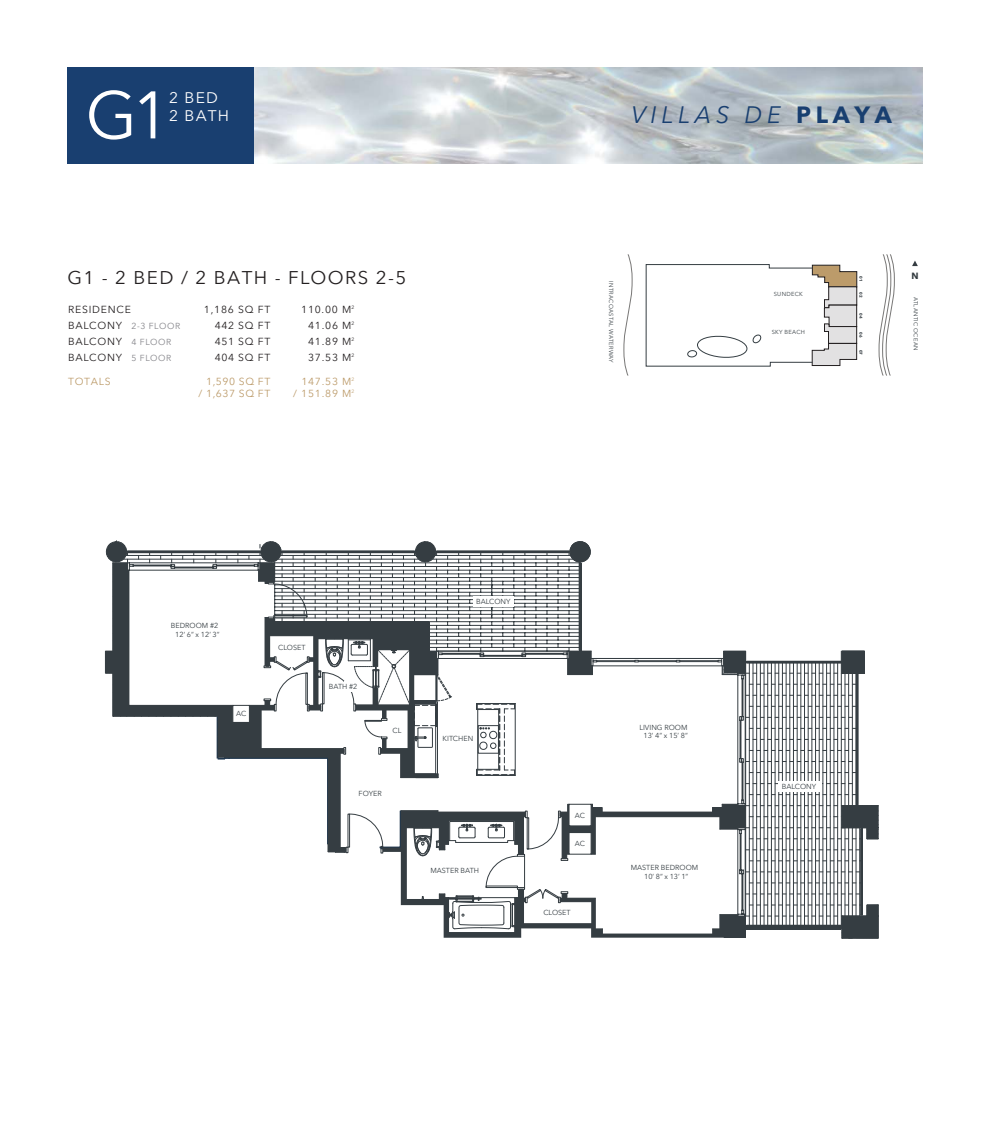
<style>
.page{position:relative;width:990px;height:1125px;background:#fff}
.page>*{position:absolute;margin:0;border:0;box-sizing:border-box;transform-origin:0 0}
.t1{font:66.38px "Avenir Next LT Pro";color:#fff}
.t2{font:italic 23.62px "Avenir Next LT Pro";letter-spacing:.2em;color:#193f70}
.t3{font:18.25px "Avenir Next LT Pro";letter-spacing:.075em;color:#231f20}
.t4{font:15.25px/18.4px "Avenir Next LT Pro";letter-spacing:.075em;color:#fff}
.t5{font:10.12px/16px "Avenir Next LT Pro";letter-spacing:.075em;color:#231f20}
.t6{font:10.12px/12.2px "Avenir Next LT Pro";letter-spacing:.065em;color:#bc9b6a;text-align:right}
.t7{font:700 9px "Avenir Next LT Pro";color:#353d42}
.t8{font:8.75px "Avenir Next LT Pro";letter-spacing:.065em;color:#848489}
.t9{font:7.25px/8.5px "Avenir Next LT Pro";color:#353d42;text-align:center}
.t10{font:5.75px "Avenir Next LT Pro";letter-spacing:.05em;color:#353d42}
.t11{font:700 4px "Avenir Next LT Pro";letter-spacing:.05em;color:#353d42}
.s1{font-weight:700;font-style:normal;font-size:23.38px}
</style>
<div class="page">
<svg style="left:105px;top:540px;width:774px;height:399px"></svg>
<svg style="left:105px;top:563px;width:241px;height:289px"></svg>
<div style="left:468px;top:844px;width:8px;height:50px;background:#fff"></div>
<div style="left:344px;top:681px;width:15px;height:11px;background:#fff"></div>
<div style="left:778px;top:781px;width:44px;height:11px;background:#fff"></div>
<div style="left:287px;top:637px;width:9px;height:29px;background:#fff"></div>
<div style="left:473px;top:596px;width:40px;height:11px;background:#fff"></div>
<div style="left:232px;top:722px;width:19px;height:6px;background:#353d42"></div>
<svg style="left:878px;top:254px;width:17px;height:122px"></svg>
<svg style="left:645px;top:264px;width:212px;height:103px"></svg>
<svg style="left:912px;top:261px;width:6px;height:5px"></svg>
<svg style="left:623px;top:254px;width:10px;height:122px"></svg>
<img style="left:254px;top:68px;width:668px;height:96px">
<div style="left:68px;top:68px;width:186px;height:96px;background:#193f70"></div>
<h1 class="t1" style="left:85px;top:88px;width:86px">G1</h1>
<h3 class="t4" style="left:169px;top:89px;width:61px">2 BED<br>2 BATH</h3>
<h3 class="t3" style="left:68px;top:270px;width:340px">G1 - 2 BED / 2 BATH - FLOORS 2-5</h3>
<h3 class="t5" style="left:68px;top:302px;width:65px">RESIDENCE<br>BALCONY</h3>
<h3 class="t5" style="left:204px;top:302px;width:68px">1,186 SQ FT</h3>
<h3 class="t5" style="left:301px;top:302px;width:55px;text-align:right">110.00 M<sup>2<br></sup>41.06 M<sup>2</sup></h3>
<p class="t8" style="left:132px;top:322px;width:50px">2-3 FLOOR</p>
<h3 class="t5" style="left:215px;top:318px;width:57px">442 SQ FT</h3>
<h3 class="t5" style="left:68px;top:334px;width:56px">BALCONY</h3>
<h3 class="t5" style="left:215px;top:334px;width:57px">451 SQ FT</h3>
<p class="t8" style="left:132px;top:338px;width:41px">4 FLOOR</p>
<h3 class="t5" style="left:308px;top:334px;width:48px">41.89 M<sup>2</sup></h3>
<h3 class="t5" style="left:68px;top:350px;width:56px">BALCONY</h3>
<h3 class="t5" style="left:215px;top:350px;width:57px">404 SQ FT</h3>
<p class="t8" style="left:132px;top:354px;width:41px">5 FLOOR</p>
<h3 class="t5" style="left:308px;top:350px;width:48px">37.53 M<sup>2</sup></h3>
<h3 class="t6" style="left:68px;top:376px;width:44px">TOTALS</h3>
<h3 class="t6" style="left:198px;top:376px;width:73px">1,590 SQ FT<br>/ 1,637 SQ FT</h3>
<h3 class="t6" style="left:293px;top:376px;width:63px">147.53 M<sup>2<br></sup>/ 151.89 M<sup>2</sup></h3>
<h2 class="t2" style="left:632px;top:101px;width:262px">VILLAS DE <span class="s1">PLAYA</span></h2>
<p class="t10" style="left:613px;top:281px;width:83px;rotate:90deg">INTRACOASTAL WATERWAY</p>
<p class="t10" style="left:774px;top:291px;width:31px">SUNDECK</p>
<p class="t10" style="left:772px;top:330px;width:35px">SKY BEACH</p>
<p class="t11" style="left:863px;top:276px;width:7px;rotate:90deg">01</p>
<p class="t11" style="left:863px;top:292px;width:7px;rotate:90deg">02</p>
<p class="t11" style="left:863px;top:313px;width:7px;rotate:90deg">04</p>
<p class="t11" style="left:863px;top:332px;width:7px;rotate:90deg">06</p>
<p class="t11" style="left:863px;top:350px;width:7px;rotate:90deg">07</p>
<p class="t7" style="left:911px;top:272px;width:9px">N</p>
<p class="t10" style="left:918px;top:297px;width:55px;rotate:90deg">ATLANTIC OCEAN</p>
<p class="t9" style="left:171px;top:622px;width:50px;text-align:right">BEDROOM #2<br>12’ 6” x 12’ 3”</p>
<p class="t9" style="left:236px;top:710px;width:12px">AC</p>
<p class="t9" style="left:278px;top:644px;width:29px">CLOSET</p>
<p class="t9" style="left:329px;top:683px;width:30px">BATH #2</p>
<p class="t9" style="left:392px;top:726px;width:10px">CL</p>
<p class="t9" style="left:359px;top:790px;width:25px">FOYER</p>
<p class="t9" style="left:476px;top:598px;width:36px">BALCONY</p>
<p class="t9" style="left:443px;top:735px;width:32px">KITCHEN</p>
<p class="t9" style="left:430px;top:867px;width:50px">MASTER BATH</p>
<p class="t9" style="left:575px;top:812px;width:12px">AC</p>
<p class="t9" style="left:575px;top:840px;width:12px">AC</p>
<p class="t9" style="left:543px;top:908px;width:29px">CLOSET</p>
<p class="t9" style="left:639px;top:724px;width:50px">LIVING ROOM<br>13’ 4” x 15’ 8”</p>
<p class="t9" style="left:631px;top:864px;width:69px">MASTER BEDROOM<br>10’ 8” x 13’ 1”</p>
<p class="t9" style="left:782px;top:783px;width:36px">BALCONY</p>
</div>
